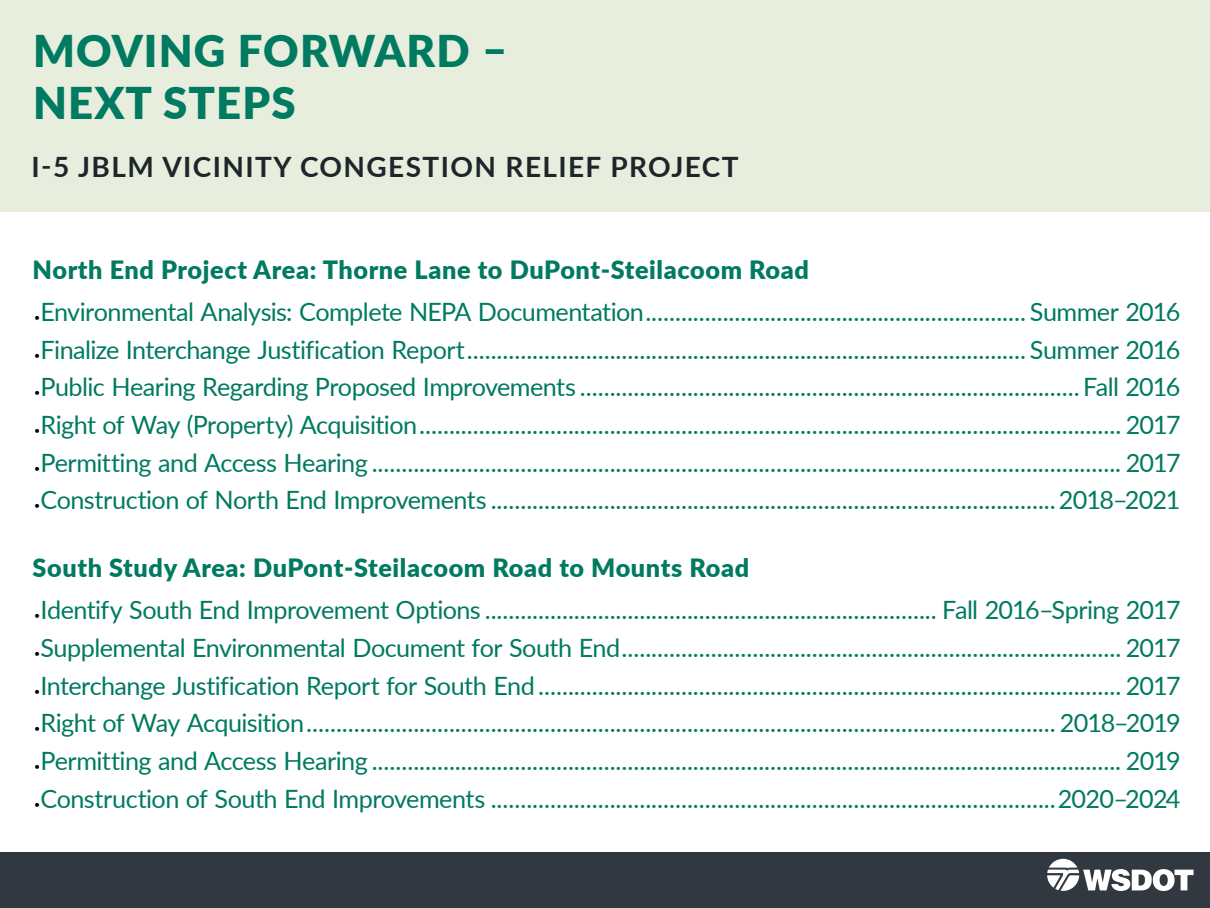
<style>
.page{position:relative;width:1210px;height:908px;background:#fff}
.page>*{position:absolute;margin:0;border:0;box-sizing:border-box;transform-origin:0 0}
.t1{font:900 43.75px/52.5px "Lato";letter-spacing:.025em;color:#007a60}
.t2{font:700 28px "Lato";letter-spacing:.05em;color:#1e252b}
.t3{font:25.2px "Lato";letter-spacing:-.025em;color:#007a60}
.t4{font:900 25.2px "Lato";letter-spacing:.025em;color:#007a60}
.s1{font-size:10.5px;color:#000}
</style>
<div class="page">
<div style="left:0;top:852px;width:1210px;height:55px;background:#32383f"></div>
<svg style="left:1047px;top:858px;width:146px;height:32px"></svg>
<div style="left:0;top:0;width:1210px;height:212px;background:#e8eedd"></div>
<h1 class="t1" style="left:33px;top:23px;width:476px">MOVING FORWARD –<br>NEXT STEPS</h1>
<p class="t2" style="left:31px;top:146px;width:708px">I-5 JBLM VICINITY CONGESTION RELIEF PROJECT</p>
<p class="t4" style="left:33px;top:250px;width:778px">North End Project Area: Thorne Lane to DuPont-Steilacoom Road</p>
<p class="t3" style="left:34px;top:294px;width:1148px"><span class="s1">•</span>Environmental Analysis: Complete NEPA Documentation................................................................ Summer 2016</p>
<p class="t3" style="left:34px;top:331px;width:1148px"><span class="s1">•</span>Finalize Interchange Justification Report.............................................................................................. Summer 2016</p>
<p class="t3" style="left:34px;top:369px;width:1148px"><span class="s1">•</span>Public Hearing Regarding Proposed Improvements ....................................................................................Fall 2016</p>
<p class="t3" style="left:34px;top:406px;width:1148px"><span class="s1">•</span>Right of Way (Property) Acquisition...................................................................................................................... 2017</p>
<p class="t3" style="left:34px;top:444px;width:1148px"><span class="s1">•</span>Permitting and Access Hearing .............................................................................................................................. 2017</p>
<p class="t3" style="left:34px;top:482px;width:1148px"><span class="s1">•</span>Construction of North End Improvements ...............................................................................................2018–2021</p>
<p class="t4" style="left:33px;top:548px;width:718px">South Study Area: DuPont-Steilacoom Road to Mounts Road</p>
<p class="t3" style="left:34px;top:592px;width:1148px"><span class="s1">•</span>Identify South End Improvement Options ............................................................................ Fall 2016–Spring 2017</p>
<p class="t3" style="left:34px;top:629px;width:1148px"><span class="s1">•</span>Supplemental Environmental Document for South End.................................................................................... 2017</p>
<p class="t3" style="left:34px;top:667px;width:1148px"><span class="s1">•</span>Interchange Justification Report for South End.................................................................................................. 2017</p>
<p class="t3" style="left:34px;top:704px;width:1148px"><span class="s1">•</span>Right of Way Acquisition.............................................................................................................................. 2018–2019</p>
<p class="t3" style="left:34px;top:742px;width:1148px"><span class="s1">•</span>Permitting and Access Hearing .............................................................................................................................. 2019</p>
<p class="t3" style="left:34px;top:780px;width:1147px"><span class="s1">•</span>Construction of South End Improvements ...............................................................................................2020–2024</p>
</div>
